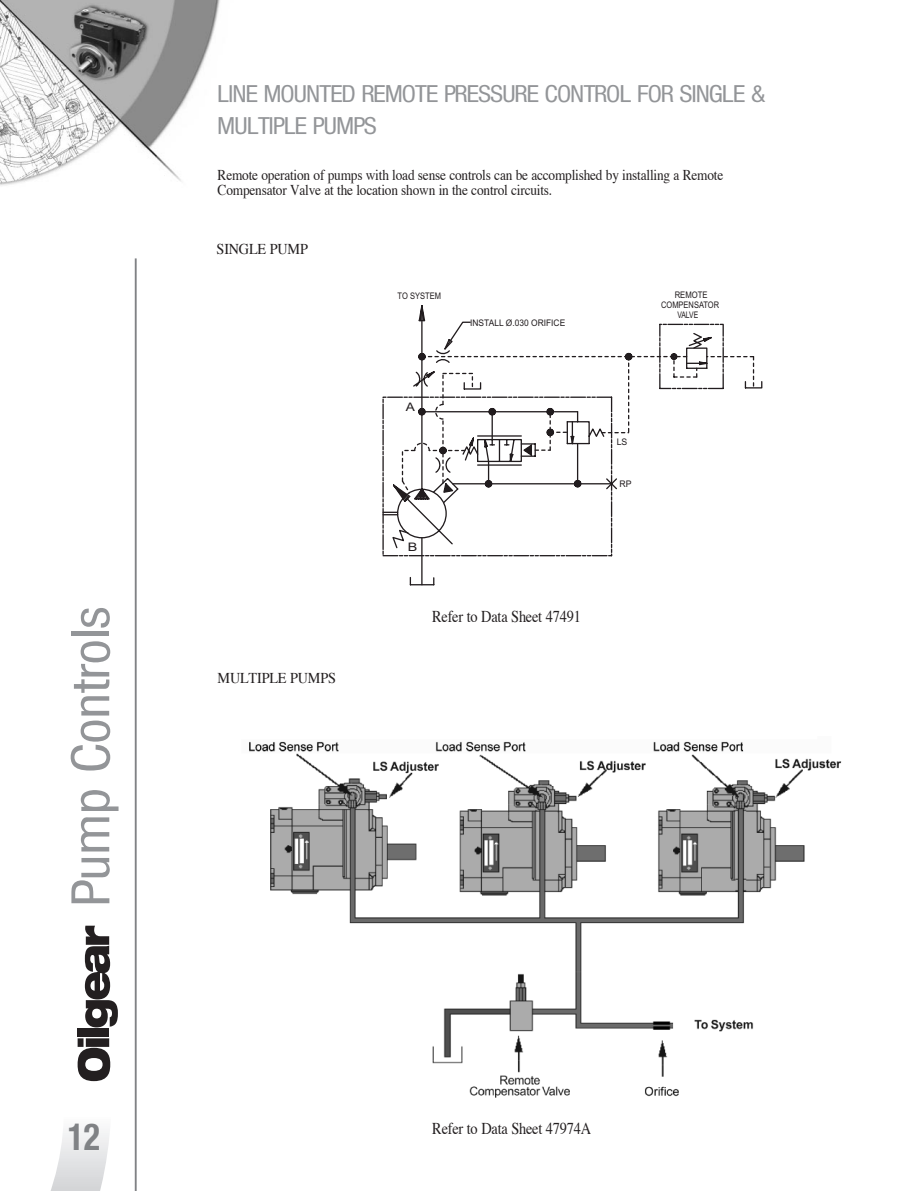
<style>
.page{position:relative;width:917px;height:1191px;background:#fff}
.page>*{position:absolute;margin:0;border:0;box-sizing:border-box;transform-origin:0 0}
.t1{font:300 54px "Helvetica Cond PPP";letter-spacing:-.005em;color:#939598;scale:1.1 1}
.t2{font:700 condensed 37.5px "Helvetica Neue";color:#808285;scale:.9 1}
.t3{font:300 24px/31.5px "Helvetica Cond PPP";letter-spacing:-.025em;color:#939598;scale:1.1 1}
.t4{font:16.5px "Times";letter-spacing:-.015em;color:#231f20;scale:.87 1}
.t5{font:15px/15px "Times";letter-spacing:-.015em;color:#231f20;scale:.89 1}
.t6{font:15px "Times";letter-spacing:-.015em;color:#231f20;scale:.95 1}
.t7{font:11.7px "Arial";color:#211c1e;scale:1.22 1}
.t8{font:11.7px "Arial";color:#211c1e;scale:1.16 1}
.t9{font:9px/10.1px "Arial";color:#211c1e;text-align:center;scale:.85 1}
.t10{font:9px "Arial";color:#211c1e;scale:.93 1}
.t11{font:9px "Arial";color:#211c1e;scale:.83 1}
.t12{font:9px "Arial";color:#211c1e;scale:.96 1}
</style>
<div class="page">
<img style="left:0;top:0;width:220px;height:186px">
<img style="left:249px;top:741px;width:593px;height:357px">
<hr style="left:135px;top:258px;width:2px;height:933px;background:#808285">
<svg style="left:78px;top:1038px;width:32px;height:43px"></svg>
<div style="left:78px;top:1028px;width:31px;height:9px;background:#231f20"></div>
<svg style="left:85px;top:926px;width:33px;height:101px"></svg>
<svg style="left:50px;top:1131px;width:59px;height:60px"></svg>
<svg style="left:382px;top:396px;width:27px;height:161px"></svg>
<svg style="left:409px;top:305px;width:353px;height:280px"></svg>
<h1 class="t1" style="left:61px;top:906px;width:274px;rotate:-90deg">Pump Controls</h1>
<h2 class="t2" style="left:68px;top:1114px;width:37px">12</h2>
<h3 class="t3" style="left:218px;top:79px;width:499px">LINE MOUNTED REMOTE PRESSURE CONTROL FOR SINGLE &amp;<br>MULTIPLE PUMPS</h3>
<p class="t5" style="left:218px;top:166px;width:569px">Remote operation of pumps with load sense controls can be accomplished by installing a Remote<br>Compensator Valve at the location shown in the control circuits.</p>
<p class="t6" style="left:217px;top:235px;width:87px">Single Pump</p>
<p class="t6" style="left:218px;top:664px;width:126px">MULTIPLE PumpS</p>
<p class="t11" style="left:397px;top:291px;width:54px">TO SYSTEM</p>
<p class="t10" style="left:470px;top:317px;width:104px">INSTALL Ø.030 ORIFICE</p>
<p class="t8" style="left:406px;top:400px;width:9px">A</p>
<p class="t7" style="left:408px;top:540px;width:9px">B</p>
<p class="t4" style="left:432px;top:601px;width:172px">Refer to Data Sheet 47491</p>
<p class="t9" style="left:661px;top:290px;width:70px">REMOTE<br>COMPENSATOR<br>VALVE</p>
<p class="t12" style="left:616px;top:436px;width:13px">LS</p>
<p class="t12" style="left:619px;top:479px;width:14px">RP</p>
<p class="t4" style="left:432px;top:1113px;width:184px">Refer to Data Sheet 47974A</p>
</div>
